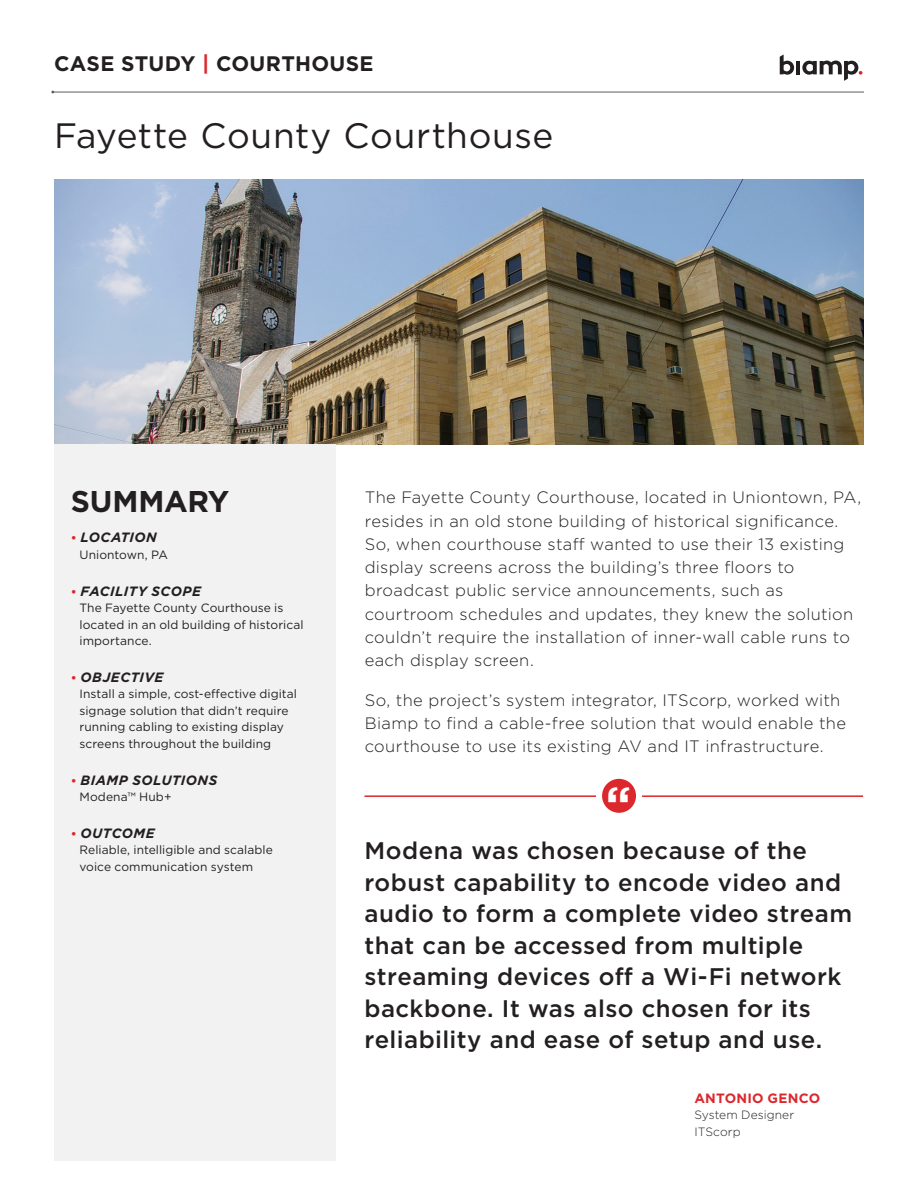
<style>
.page{position:relative;width:918px;height:1188px;background:#fff}
.page>*{position:absolute;margin:0;border:0;box-sizing:border-box;transform-origin:0 0}
.p_h2_red{font:700 46.5px "Gotham";color:#fff}
.p_h1{font:35.25px "Gotham";letter-spacing:.02em;color:#231f20}
.p_h1-2{font:700 30px "Gotham";letter-spacing:-.01em;color:#231f20}
.p_body_quote{font:500 24px/31.5px "Gotham";letter-spacing:.02em;color:#231f20}
.p_h1-3{font:700 21px "Gotham";letter-spacing:.015em;color:#231f20}
.p_body{font:300 16.5px/23.2px "Gotham";letter-spacing:.02em;color:#231f20}
.t1{font:italic 700 13.5px "Gotham";letter-spacing:.03em;color:#231f20}
.p_quote_name{font:700 13.5px "Gotham";letter-spacing:.015em;color:#dc272d}
.p_body_summary{font:12px/16.5px "Gotham";letter-spacing:.005em;color:#231f20}
.p_quote_title{font:300 12px "Gotham";letter-spacing:.005em;color:#231f20}
.s1{color:#dc272d}
.s2{font-style:normal;font-size:12px;color:#dc272d}
</style>
<div class="page">
<img style="left:54px;top:180px;width:810px;height:265px">
<div style="left:54px;top:445px;width:281px;height:716px;background:#f2f2f3"></div>
<svg style="left:780px;top:55px;width:14px;height:20px"></svg>
<hr style="left:796px;top:61px;width:4px;height:13px;background:#231f20">
<svg style="left:802px;top:61px;width:60px;height:20px"></svg>
<hr style="left:54px;top:92px;width:810px;height:1px;background:#5b5d61">
<hr style="left:364px;top:795px;width:499px;height:2px;background:#dc272d">
<svg style="left:599px;top:776px;width:40px;height:40px"></svg>
<div style="left:596px;top:773px;width:46px;height:46px;border:6px solid #fff;border-radius:50%"></div>
<p class="p_h1-3" style="left:54px;top:49px;width:321px">CASE STUDY <span class="s1">|</span> COURTHOUSE</p>
<p class="p_h1" style="left:54px;top:113px;width:501px">Fayette County Courthouse</p>
<p class="p_h1-2" style="left:71px;top:482px;width:160px">SUMMARY</p>
<p class="t1" style="left:71px;top:529px;width:87px"><span class="s2">•</span> LOCATION</p>
<p class="p_body_summary" style="left:80px;top:546px;width:90px">Uniontown, PA</p>
<p class="t1" style="left:71px;top:582px;width:132px"><span class="s2">•</span> FACILITY SCOPE</p>
<p class="p_body_summary" style="left:80px;top:599px;width:226px">The Fayette County Courthouse is located in an old building of historical importance.</p>
<p class="t1" style="left:71px;top:668px;width:94px"><span class="s2">•</span> OBJECTIVE</p>
<p class="p_body_summary" style="left:80px;top:686px;width:219px">Install a simple, cost-effective digital signage solution that didn’t require running cabling to existing display screens throughout the building</p>
<p class="t1" style="left:71px;top:771px;width:148px"><span class="s2">•</span> BIAMP SOLUTIONS</p>
<p class="p_body_summary" style="left:80px;top:788px;width:94px">Modena™ Hub+</p>
<p class="t1" style="left:71px;top:824px;width:85px"><span class="s2">•</span> OUTCOME</p>
<p class="p_body_summary" style="left:80px;top:842px;width:195px">Reliable, intelligible and scalable voice communication system</p>
<p class="p_body" style="left:365px;top:485px;width:498px">The Fayette County Courthouse, located in Uniontown, PA, resides in an old stone building of historical significance.<br>So, when courthouse staff wanted to use their 13 existing display screens across the building’s three floors to broadcast public service announcements, such as courtroom schedules and updates, they knew the solution couldn’t require the installation of inner-wall cable runs to each display screen.</p>
<p class="p_body" style="left:365px;top:688px;width:483px">So, the project’s system integrator, ITScorp, worked with<br>Biamp to find a cable-free solution that would enable the courthouse to use its existing AV and IT infrastructure.</p>
<p class="p_h2_red" style="left:606px;top:773px;width:27px">“</p>
<p class="p_body_quote" style="left:364px;top:835px;width:489px">Modena was chosen because of the robust capability to encode video and audio to form a complete video stream that can be accessed from multiple streaming devices off a Wi-Fi network backbone. It was also chosen for its reliability and ease of setup and use.</p>
<p class="p_quote_name" style="left:694px;top:1089px;width:127px">ANTONIO GENCO</p>
<p class="p_quote_title" style="left:694px;top:1107px;width:101px">System Designer</p>
<p class="p_quote_title" style="left:694px;top:1124px;width:48px">ITScorp</p>
</div>
